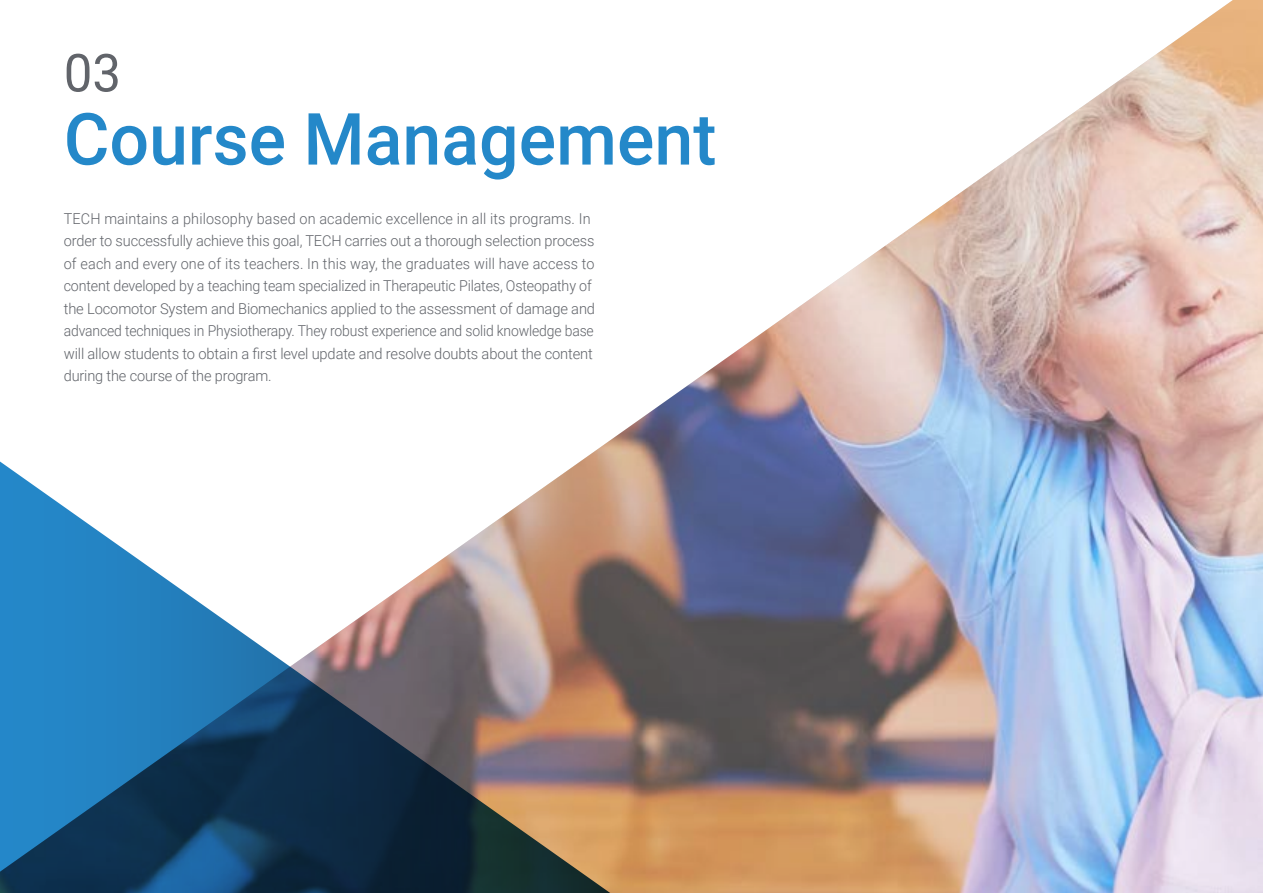
<style>
.page{position:relative;width:1263px;height:893px;background:#fff}
.page>*{position:absolute;margin:0;border:0;box-sizing:border-box;transform-origin:0 0}
.t1{font:500 72px "Roboto";color:#2488c9}
.t2{font:52.5px "Roboto";color:#61646a}
.t3{font:300 15px/22.5px "Roboto";letter-spacing:-.01em;color:#61646a;scale:.96 1}
</style>
<div class="page">
<img style="left:602px;top:0;width:661px;height:893px">
<svg style="left:0;top:446px;width:640px;height:447px"></svg>
<h2 class="t2" style="left:64px;top:36px;width:59px">03</h2>
<h1 class="t1" style="left:64px;top:89px;width:654px">Course Management</h1>
<p class="t3" style="left:64px;top:207px;width:555px">TECH maintains a philosophy based on academic excellence in all its programs. In order to successfully achieve this goal, TECH carries out a thorough selection process of each and every one of its teachers. In this way, the graduates will have access to content developed by a teaching team specialized in Therapeutic Pilates, Osteopathy of the Locomotor System and Biomechanics applied to the assessment of damage and advanced techniques in Physiotherapy. They robust experience and solid knowledge base will allow students to obtain a first level update and resolve doubts about the content during the course of the program.</p>
</div>
